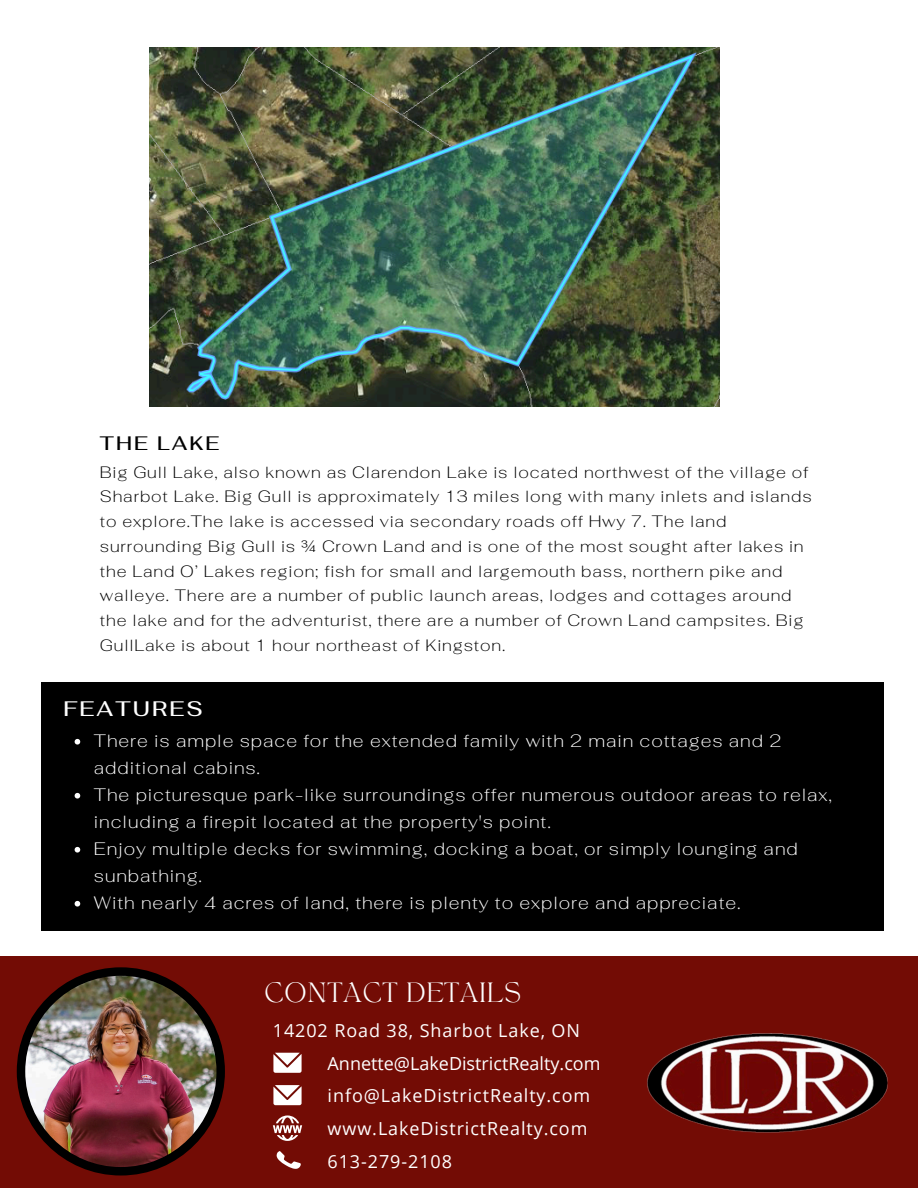
<style>
.page{position:relative;width:918px;height:1188px;background:#fff}
.page>*{position:absolute;margin:0;border:0;box-sizing:border-box;transform-origin:0 0}
.t1{font:500 21px "Fahkwang";letter-spacing:.1em;color:#fff}
.t2{font:19.5px "TANAEGEAN";letter-spacing:.05em;color:#fff}
.t3{font:500 19.5px "Fahkwang";letter-spacing:.1em;color:#000}
.t4{font:200 18px/27px "Fahkwang";letter-spacing:.05em;color:#fff}
.t5{font:18px "Open Sans";letter-spacing:.05em;color:#fff}
.t6{font:18px "Open Sans";color:#fff}
.t7{font:200 16.5px/24.8px "Fahkwang";letter-spacing:.05em;color:#000}
</style>
<div class="page">
<div style="left:41px;top:683px;width:843px;height:248px;background:#000"></div>
<div style="left:0;top:957px;width:918px;height:231px;background:#730c05"></div>
<svg style="left:273px;top:1085px;width:29px;height:20px"></svg>
<svg style="left:273px;top:1115px;width:29px;height:26px"></svg>
<svg style="left:276px;top:1151px;width:25px;height:18px"></svg>
<img style="left:647px;top:1033px;width:241px;height:100px">
<img style="left:149px;top:47px;width:571px;height:359px">
<div style="left:17px;top:967px;width:208px;height:209px;background:#000;border-radius:50%"></div>
<img style="left:25px;top:976px;width:191px;height:191px;border-radius:50%">
<svg style="left:273px;top:1053px;width:29px;height:20px"></svg>
<svg style="left:75px;top:739px;width:5px;height:6px"></svg>
<svg style="left:75px;top:793px;width:5px;height:6px"></svg>
<svg style="left:75px;top:847px;width:5px;height:6px"></svg>
<svg style="left:75px;top:901px;width:5px;height:6px"></svg>
<p class="t3" style="left:100px;top:431px;width:121px">THE LAKE</p>
<p class="t7" style="left:100px;top:459px;width:713px">Big Gull Lake, also known as Clarendon Lake is located northwest of the village of Sharbot Lake. Big Gull is approximately 13 miles long with many inlets and islands to explore.The lake is accessed via secondary roads off Hwy 7. The land surrounding Big Gull is ¾ Crown Land and is one of the most sought after lakes in the Land O’ Lakes region; fish for small and largemouth bass, northern pike and walleye. There are a number of public launch areas, lodges and cottages around the lake and for the adventurist, there are a number of Crown Land campsites. Big GullLake is about 1 hour northeast of Kingston.</p>
<p class="t1" style="left:63px;top:695px;width:141px">FEATURES</p>
<p class="t4" style="left:94px;top:727px;width:689px">There is ample space for the extended family with 2 main cottages and 2 additional cabins.</p>
<h2 class="t4" style="left:94px;top:781px;width:740px">The picturesque park-like surroundings offer numerous outdoor areas to relax, including a firepit located at the property's point.</h2>
<p class="t4" style="left:94px;top:835px;width:705px">Enjoy multiple decks for swimming, docking a boat, or simply lounging and sunbathing.</p>
<p class="t4" style="left:94px;top:889px;width:648px">With nearly 4 acres of land, there is plenty to explore and appreciate.</p>
<p class="t2" style="left:264px;top:981px;width:258px">CONTACT DETAILS</p>
<p class="t5" style="left:273px;top:1018px;width:309px">14202 Road 38, Sharbot Lake, ON</p>
<p class="t6" style="left:328px;top:1051px;width:274px">Annette@LakeDistrictRealty.com</p>
<h1 class="t5" style="left:328px;top:1083px;width:264px">info@LakeDistrictRealty.com</h1>
<p class="t5" style="left:328px;top:1116px;width:261px">www.LakeDistrictRealty.com</p>
<p class="t5" style="left:328px;top:1148px;width:126px">613-279-2108</p>
</div>
